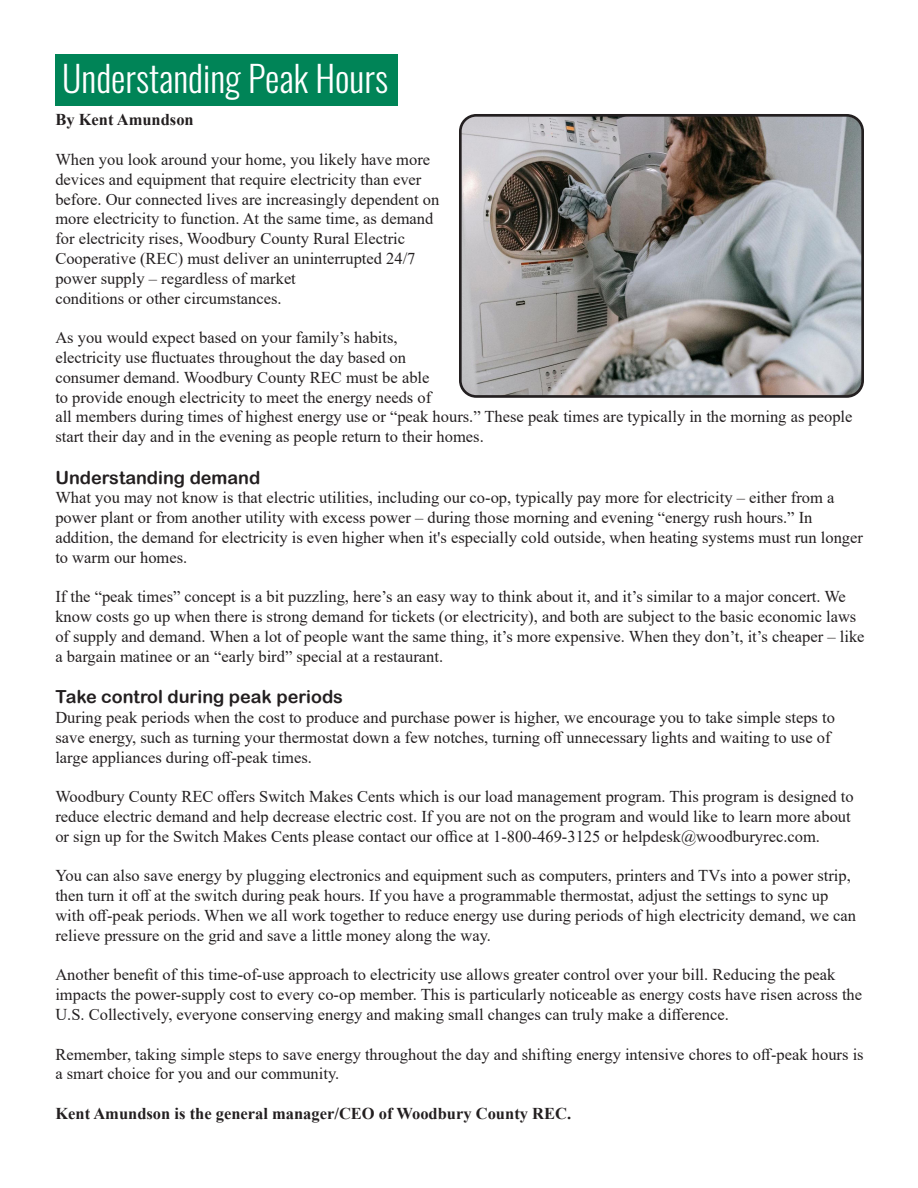
<style>
.page{position:relative;width:918px;height:1188px;background:#fff}
.page>*{position:absolute;margin:0;border:0;box-sizing:border-box;transform-origin:0 0}
.t1{font:300 36px "Oswald";color:#fff}
.t2{font:18px "Arial Rounded MT Bold";color:#231f20}
.t3{font:16.5px/19.8px "Times New Roman";color:#231f20}
.t4{font:700 16.5px "Times New Roman";color:#231f20}
</style>
<div class="page">
<div style="left:55px;top:54px;width:343px;height:52px;background:#008457"></div>
<img style="left:463px;top:118px;width:397px;height:276px">
<div style="left:459px;top:114px;width:405px;height:284px;border:3px solid #231f20;border-radius:16px"></div>
<p class="t1" style="left:62px;top:47px;width:327px">Understanding Peak Hours</p>
<p class="t4" style="left:55px;top:108px;width:140px">By Kent Amundson</p>
<p class="t3" style="left:55px;top:149px;width:385px">When you look around your home, you likely have more devices and equipment that require electricity than ever before. Our connected lives are increasingly dependent on more electricity to function. At the same time, as demand for electricity rises, Woodbury County Rural Electric Cooperative (REC) must deliver an uninterrupted 24/7 power supply – regardless of market</p>
<p class="t3" style="left:55px;top:288px;width:228px">conditions or other circumstances.</p>
<p class="t3" style="left:55px;top:327px;width:799px">As you would expect based on your family’s habits,<br>electricity use fluctuates throughout the day based on<br>consumer demand. Woodbury County REC must be able<br>to provide enough electricity to meet the energy needs of<br>all members during times of highest energy use or “peak hours.” These peak times are typically in the morning as people start their day and in the evening as people return to their homes.</p>
<p class="t2" style="left:55px;top:467px;width:207px">Understanding demand</p>
<p class="t3" style="left:55px;top:487px;width:781px">What you may not know is that electric utilities, including our co-op, typically pay more for electricity – either from a power plant or from another utility with excess power – during those morning and evening “energy rush hours.” In</p>
<p class="t3" style="left:55px;top:527px;width:809px">addition, the demand for electricity is even higher when it's especially cold outside, when heating systems must run longer to warm our homes.</p>
<p class="t3" style="left:55px;top:586px;width:811px">If the “peak times” concept is a bit puzzling, here’s an easy way to think about it, and it’s similar to a major concert. We know costs go up when there is strong demand for tickets (or electricity), and both are subject to the basic economic laws of supply and demand. When a lot of people want the same thing, it’s more expensive. When they don’t, it’s cheaper – like a bargain matinee or an “early bird” special at a restaurant.</p>
<p class="t2" style="left:55px;top:686px;width:289px">Take control during peak periods</p>
<p class="t3" style="left:55px;top:707px;width:781px">During peak periods when the cost to produce and purchase power is higher, we encourage you to take simple steps to save energy, such as turning your thermostat down a few notches, turning off unnecessary lights and waiting to use of large appliances during off-peak times.</p>
<p class="t3" style="left:55px;top:786px;width:800px">Woodbury County REC offers Switch Makes Cents which is our load management program. This program is designed to reduce electric demand and help decrease electric cost. If you are not on the program and would like to learn more about or sign up for the Switch Makes Cents please contact our office at 1-800-469-3125 or helpdesk@woodburyrec.com.</p>
<p class="t3" style="left:55px;top:865px;width:802px">You can also save energy by plugging electronics and equipment such as computers, printers and TVs into a power strip, then turn it off at the switch during peak hours. If you have a programmable thermostat, adjust the settings to sync up with off-peak periods. When we all work together to reduce energy use during periods of high electricity demand, we can relieve pressure on the grid and save a little money along the way.</p>
<p class="t3" style="left:55px;top:964px;width:808px">Another benefit of this time-of-use approach to electricity use allows greater control over your bill. Reducing the peak impacts the power-supply cost to every co-op member. This is particularly noticeable as energy costs have risen across the<br>U.S. Collectively, everyone conserving energy and making small changes can truly make a difference.</p>
<p class="t3" style="left:55px;top:1044px;width:810px">Remember, taking simple steps to save energy throughout the day and shifting energy intensive chores to off-peak hours is a smart choice for you and our community.</p>
<p class="t4" style="left:55px;top:1102px;width:517px">Kent Amundson is the general manager/CEO of Woodbury County REC.</p>
</div>
